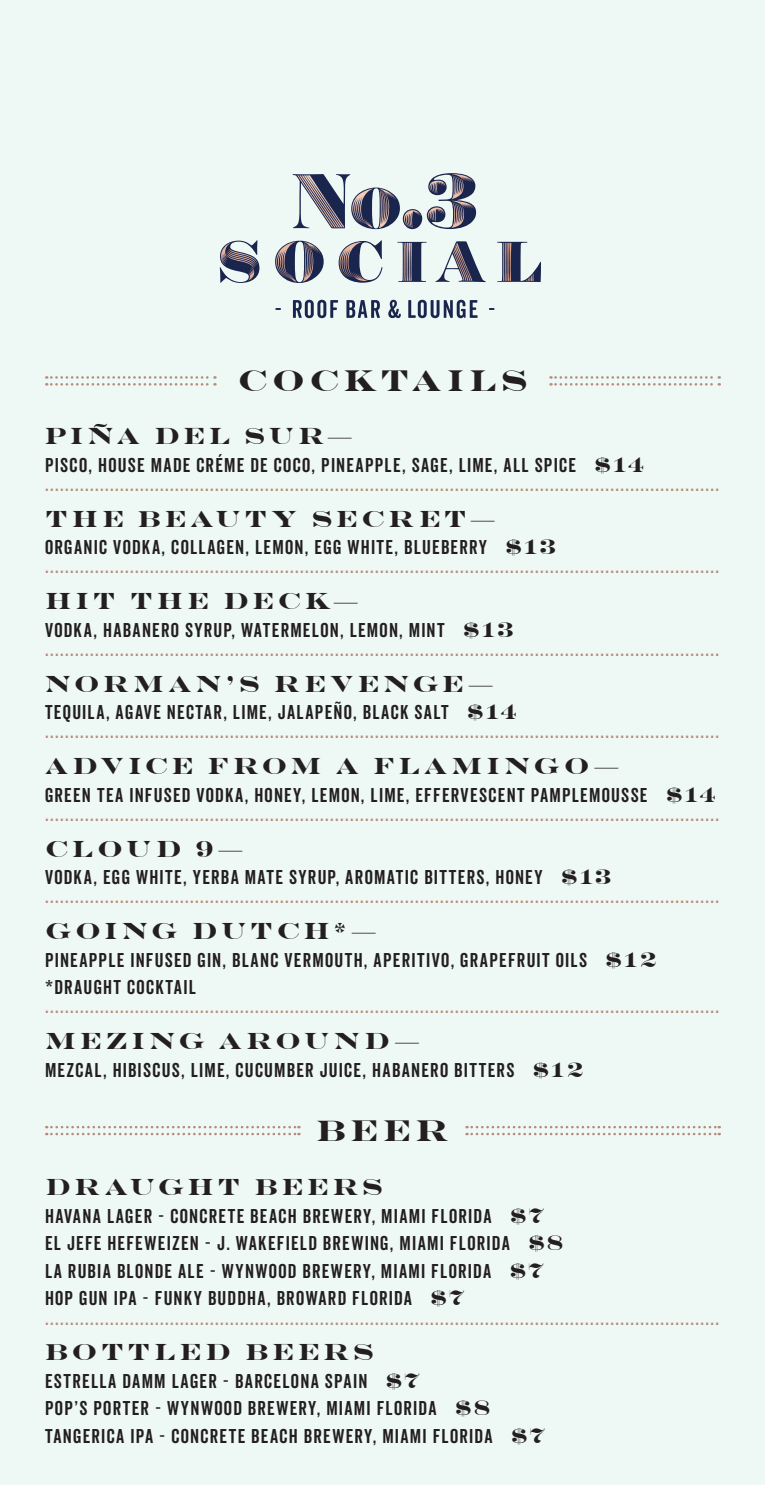
<style>
.page{position:relative;width:765px;height:1485px;background:#eef8f5}
.page>*{position:absolute;margin:0;border:0;box-sizing:border-box;transform-origin:0 0}
.t1{font:700 30px "Engravers";letter-spacing:.16em;color:#231f20}
.t2{font:700 23.5px "Engravers";letter-spacing:.145em;color:#231f20}
.t3{font:700 23.25px "Engravers";letter-spacing:.17em;color:#231f20}
.t4{font:700 23.25px "Engravers";letter-spacing:.19em;color:#231f20}
.t5{font:19.5px/27.5px "Veneer Clean";letter-spacing:.065em;color:#231f20}
.t6{font:19.25px "Veneer Clean";color:#b68b79}
.s1{font-family:"Engravers";font-weight:700;font-size:21.25px}
.s2{font-family:"Engravers";font-weight:700;font-size:21px}
</style>
<div class="page">
<svg style="left:275px;top:300px;width:219px;height:18px"></svg>
<svg style="left:220px;top:173px;width:321px;height:110px"></svg>
<img style="left:297px;top:174px;width:176px;height:54px">
<svg style="left:46px;top:376px;width:169px;height:10px"></svg>
<svg style="left:551px;top:376px;width:169px;height:10px"></svg>
<svg style="left:46px;top:1126px;width:253px;height:9px"></svg>
<svg style="left:467px;top:1126px;width:253px;height:9px"></svg>
<p class="t1" style="left:238px;top:363px;width:291px">COCKTAILS</p>
<p class="t2" style="left:45px;top:422px;width:308px">PIÑA DEL SUR—</p>
<p class="t5" style="left:45px;top:451px;width:600px">PISCO, HOUSE MADE CRÉME DE COCO, PINEAPPLE, SAGE, LIME, ALL SPICE <span class="s1">$14</span></p>
<p class="t6" style="left:45px;top:472px;width:676px">.......................................................................................................................................</p>
<p class="t3" style="left:45px;top:505px;width:451px">THE BEAUTY SECRET—</p>
<p class="t5" style="left:45px;top:533px;width:512px">ORGANIC VODKA, COLLAGEN, LEMON, EGG WHITE, BLUEBERRY <span class="s1">$13</span></p>
<p class="t6" style="left:45px;top:555px;width:676px">.......................................................................................................................................</p>
<p class="t3" style="left:45px;top:587px;width:314px">HIT THE DECK—</p>
<p class="t5" style="left:45px;top:616px;width:469px">VODKA, HABANERO SYRUP, WATERMELON, LEMON, MINT <span class="s1">$13</span></p>
<p class="t6" style="left:45px;top:637px;width:676px">.......................................................................................................................................</p>
<p class="t4" style="left:45px;top:670px;width:449px">NORMAN’S REVENGE—</p>
<p class="t5" style="left:45px;top:698px;width:473px">TEQUILA, AGAVE NECTAR, LIME, JALAPEÑO, BLACK SALT <span class="s1">$14</span></p>
<p class="t6" style="left:45px;top:720px;width:676px">.......................................................................................................................................</p>
<p class="t3" style="left:45px;top:752px;width:575px">ADVICE FROM A FLAMINGO—</p>
<p class="t5" style="left:45px;top:781px;width:672px">GREEN TEA INFUSED VODKA, HONEY, LEMON, LIME, EFFERVESCENT PAMPLEMOUSSE <span class="s1">$14</span></p>
<p class="t6" style="left:45px;top:802px;width:676px">.......................................................................................................................................</p>
<p class="t3" style="left:45px;top:835px;width:199px">CLOUD 9—</p>
<p class="t5" style="left:45px;top:863px;width:567px">VODKA, EGG WHITE, YERBA MATE SYRUP, AROMATIC BITTERS, HONEY <span class="s1">$13</span></p>
<p class="t6" style="left:45px;top:885px;width:676px">.......................................................................................................................................</p>
<p class="t3" style="left:45px;top:917px;width:332px">GOING DUTCH*—</p>
<p class="t5" style="left:45px;top:946px;width:613px">PINEAPPLE INFUSED GIN, BLANC VERMOUTH, APERITIVO, GRAPEFRUIT OILS <span class="s1">$12 </span>*DRAUGHT COCKTAIL</p>
<p class="t6" style="left:45px;top:995px;width:676px">.......................................................................................................................................</p>
<p class="t3" style="left:45px;top:1027px;width:375px">MEZING AROUND—</p>
<p class="t5" style="left:45px;top:1056px;width:539px">MEZCAL, HIBISCUS, LIME, CUCUMBER JUICE, HABANERO BITTERS <span class="s2">$12</span></p>
<p class="t1" style="left:317px;top:1113px;width:133px">BEER</p>
<p class="t3" style="left:45px;top:1174px;width:339px">DRAUGHT BEERS</p>
<p class="t5" style="left:45px;top:1202px;width:500px">HAVANA LAGER - CONCRETE BEACH BREWERY, MIAMI FLORIDA <span class="s1">$7</span></p>
<p class="t5" style="left:45px;top:1229px;width:519px">EL JEFE HEFEWEIZEN - J. WAKEFIELD BREWING, MIAMI FLORIDA <span class="s1">$8</span></p>
<p class="t5" style="left:45px;top:1257px;width:500px">LA RUBIA BLONDE ALE - WYNWOOD BREWERY, MIAMI FLORIDA <span class="s1">$7</span></p>
<p class="t5" style="left:45px;top:1284px;width:421px">HOP GUN IPA - FUNKY BUDDHA, BROWARD FLORIDA <span class="s1">$7</span></p>
<p class="t6" style="left:45px;top:1306px;width:676px">.......................................................................................................................................</p>
<p class="t3" style="left:45px;top:1339px;width:330px">BOTTLED BEERS</p>
<p class="t5" style="left:45px;top:1367px;width:376px">ESTRELLA DAMM LAGER - BARCELONA SPAIN <span class="s1">$7</span></p>
<p class="t5" style="left:45px;top:1394px;width:446px">POP’S PORTER - WYNWOOD BREWERY, MIAMI FLORIDA <span class="s1">$8</span></p>
<p class="t5" style="left:45px;top:1422px;width:501px">TANGERICA IPA - CONCRETE BEACH BREWERY, MIAMI FLORIDA <span class="s1">$7</span></p>
</div>
